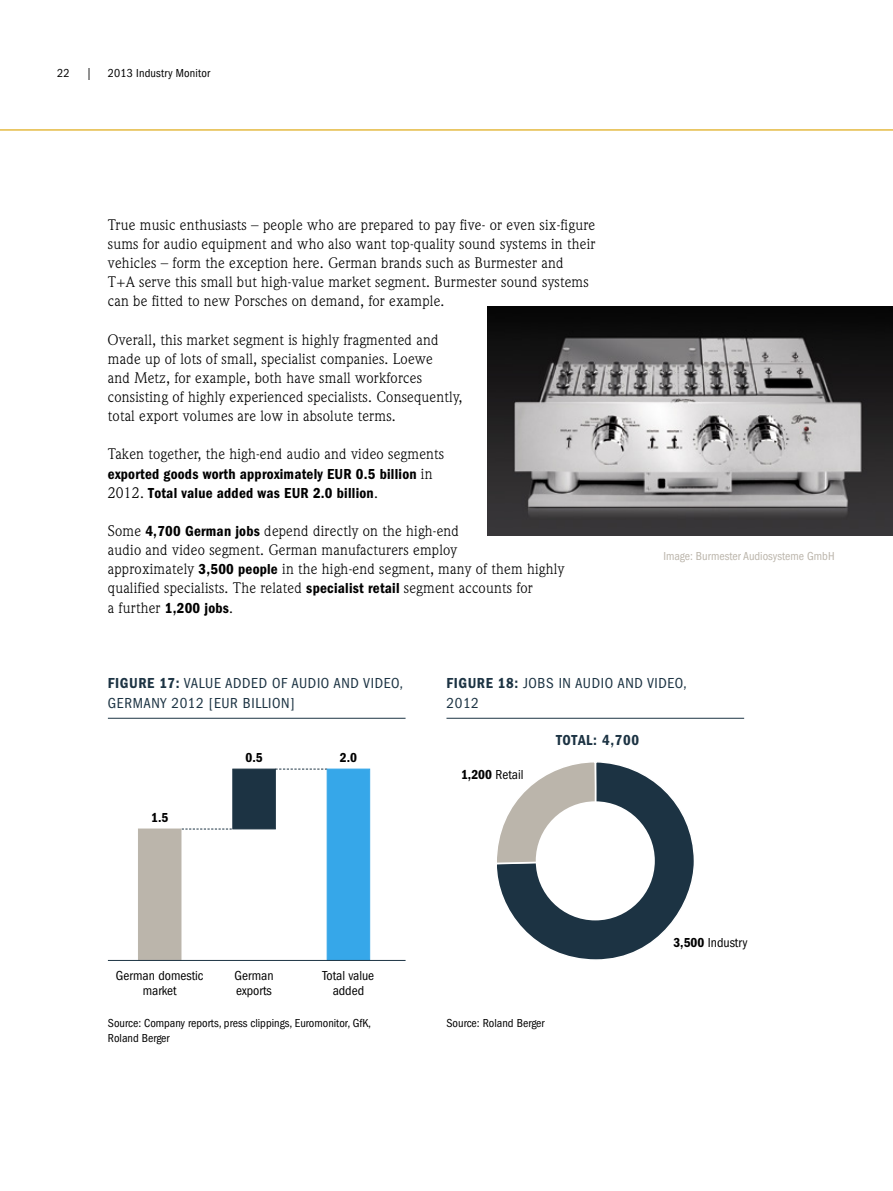
<style>
.page{position:relative;width:893px;height:1191px;background:#fff}
.page>*{position:absolute;margin:0;border:0;box-sizing:border-box;transform-origin:0 0}
.t1{font:15px/19.2px "RB Weidemann";letter-spacing:.015em;color:#000}
.t2{font:15px/19.2px "RB Franklin Cond";letter-spacing:.04em;color:#1c3343}
.t3{font:600 15px/19.2px "RB Franklin Cond";letter-spacing:.015em;color:#000}
.t4{font:600 15px "RB Franklin Cond";letter-spacing:.04em;color:#1c3343}
.t5{font:13.5px/15px "RB Franklin Cond";color:#000;text-align:center}
.t6{font:600 13.5px "RB Franklin Cond";color:#000}
.t7{font:12px/15px "RB Franklin Cond";color:#000}
.t8{font:12px "RB Franklin Cond";color:#bbb5ab}
.s1{font-family:"RB Weidemann";font-weight:400}
.s2{font-family:"RB Franklin Cond";font-weight:600}
.s3{font-weight:600}
</style>
<div class="page">
<hr style="left:0;top:129px;width:893px;height:2px;background:#e0ad20">
<svg style="left:497px;top:762px;width:197px;height:198px"></svg>
<hr style="left:108px;top:718px;width:298px;height:1px;background:#1c3343">
<svg style="left:182px;top:828px;width:50px;height:1px"></svg>
<svg style="left:276px;top:768px;width:51px;height:1px"></svg>
<div style="left:138px;top:828px;width:43px;height:132px;background:#bbb5ab"></div>
<div style="left:232px;top:768px;width:44px;height:61px;background:#1c3343;border:1px solid #1c3343"></div>
<div style="left:327px;top:768px;width:43px;height:192px;background:#36a7e9;border:1px solid #36a7e9"></div>
<hr style="left:446px;top:718px;width:298px;height:1px;background:#1c3343">
<div style="left:536px;top:801px;width:119px;height:119px;background:#fff;border-radius:50%"></div>
<hr style="left:108px;top:960px;width:298px;height:1px;background:#1c3343">
<img style="left:487px;top:306px;width:406px;height:230px">
<p class="t7" style="left:57px;top:65px;width:14px">22</p>
<p class="t7" style="left:86px;top:65px;width:7px">|</p>
<p class="t7" style="left:108px;top:65px;width:104px">2013 Industry Monitor</p>
<p class="t1" style="left:108px;top:215px;width:489px">True music enthusiasts – people who are prepared to pay five- or even six-figure sums for audio equipment and who also want top-quality sound systems in their vehicles – form the exception here. German brands such as Burmester and<br>T+A serve this small but high-value market segment. Burmester sound systems can be fitted to new Porsches on demand, for example.</p>
<p class="t1" style="left:108px;top:330px;width:356px">Overall, this market segment is highly fragmented and made up of lots of small, specialist companies. Loewe<br>and Metz, for example, both have small workforces consisting of highly experienced specialists. Consequently, total export volumes are low in absolute terms.</p>
<p class="t1" style="left:108px;top:444px;width:338px">Taken together, the high-end audio and video segments</p>
<p class="t3" style="left:108px;top:464px;width:326px">exported goods worth approximately EUR 0.5 billion <span class="s1">in<br>2012.</span> Total value added was EUR 2.0 billion<span class="s1">.</span></p>
<p class="t1" style="left:108px;top:521px;width:458px">Some <span class="s2">4,700 German jobs</span> depend directly on the high-end<br>audio and video segment. German manufacturers employ<br>approximately <span class="s2">3,500 people</span> in the high-end segment, many of them highly qualified specialists. The related <span class="s2">specialist retail</span> segment accounts for<br>a further <span class="s2">1,200 jobs</span>.</p>
<p class="t8" style="left:663px;top:549px;width:173px">Image: Burmester Audiosysteme GmbH</p>
<p class="t2" style="left:108px;top:674px;width:297px"><span class="s3">FIGURE 17:</span> VALUE ADDED OF AUDIO AND VIDEO,<br>GERMANY 2012 [EUR BILLION]</p>
<p class="t6" style="left:151px;top:810px;width:19px">1.5</p>
<p class="t6" style="left:245px;top:750px;width:19px">0.5</p>
<p class="t6" style="left:340px;top:750px;width:19px">2.0</p>
<p class="t2" style="left:446px;top:674px;width:242px"><span class="s3">FIGURE 18:</span> JOBS IN AUDIO AND VIDEO,<br>2012</p>
<p class="t4" style="left:556px;top:732px;width:84px">TOTAL: 4,700</p>
<p class="t5" style="left:461px;top:766px;width:64px"><span class="s3">1,200</span> Retail</p>
<p class="t5" style="left:116px;top:968px;width:89px">German domestic market</p>
<p class="t5" style="left:234px;top:968px;width:41px;text-align:left">German exports</p>
<p class="t5" style="left:323px;top:968px;width:53px">Total value added</p>
<p class="t7" style="left:108px;top:1015px;width:265px">Source: Company reports, press clippings, Euromonitor, GfK,<br>Roland Berger</p>
<p class="t7" style="left:446px;top:1015px;width:100px">Source: Roland Berger</p>
<p class="t5" style="left:673px;top:935px;width:76px"><span class="s3">3,500</span> Industry</p>
</div>
